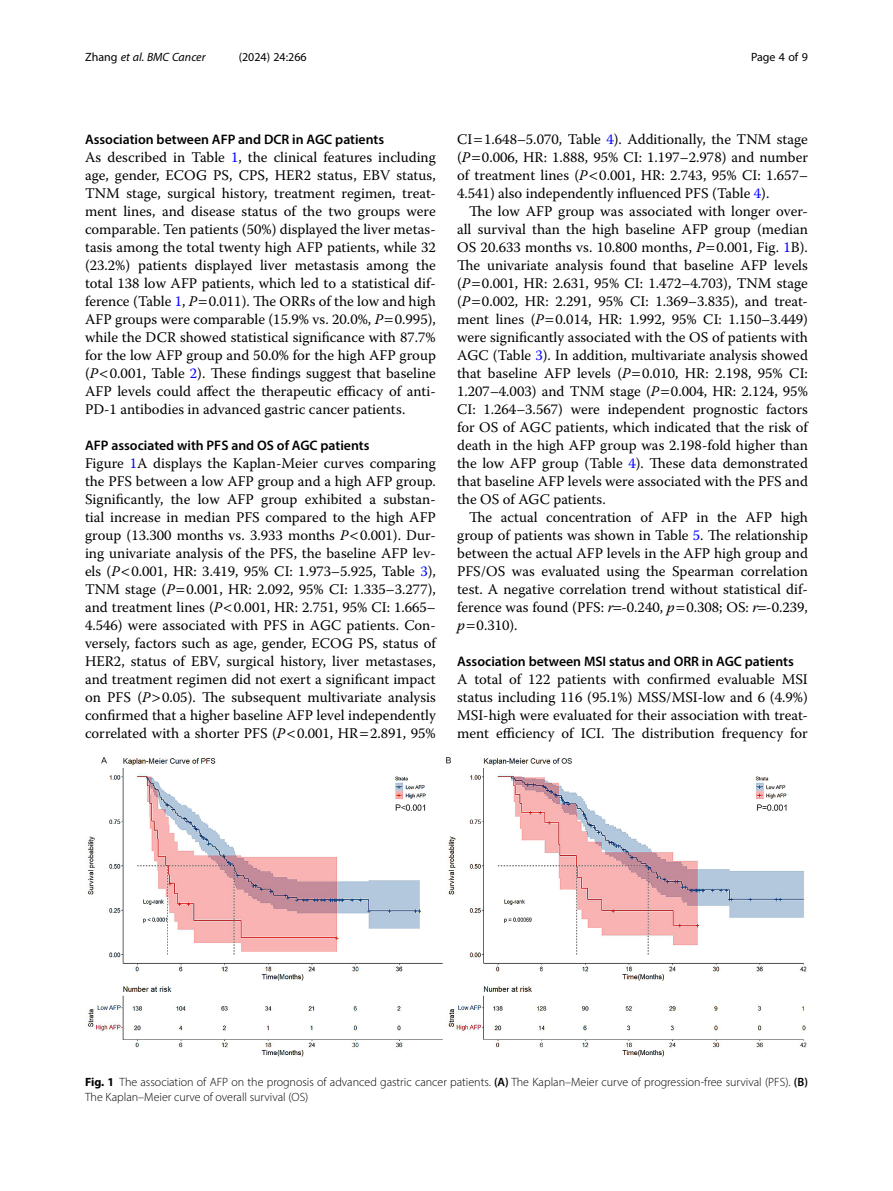
<style>
.page{position:relative;width:893px;height:1191px;background:#fff}
.page>*{position:absolute;margin:0;border:0;box-sizing:border-box;transform-origin:0 0}
.Body_Text{font:14.7px/18px "Warnock Pro";color:#000;text-align:justify}
.Body_Text_Indent{font:14.7px/18px "Warnock Pro";color:#000;text-align:justify}
.Head_2{font:600 13.8px "Myriad Pro";color:#000}
.Figure_Caption{font:300 12px/15px "Myriad Pro";color:#000}
.t1{font:12px "Myriad Pro";color:#000}
.t2{font:italic 12px "Myriad Pro";color:#000}
.s1{font-style:normal}
.s2{color:#00f}
.s3{font-style:italic}
.s4{font-weight:700}
.s5{font-weight:600}
</style>
<div class="page">
<img style="left:87px;top:757px;width:720px;height:300px">
<p class="t2" style="left:85px;top:50px;width:122px"><span class="s1">Zhang</span> et al. BMC Cancer</p>
<p class="t1" style="left:239px;top:50px;width:70px">(2024) 24:266</p>
<p class="t1" style="left:751px;top:50px;width:58px">Page 4 of 9</p>
<p class="Head_2" style="left:85px;top:131px;width:301px">Association between AFP and DCR in AGC patients</p>
<p class="Body_Text" style="left:85px;top:148px;width:352px">As described in Table <span class="s2">1</span>, the clinical features including age, gender, ECOG PS, CPS, HER2 status, EBV status, TNM stage, surgical history, treatment regimen, treat&shy;ment lines, and disease status of the two groups were comparable. Ten patients (50%) displayed the liver metas&shy;tasis among the total twenty high AFP patients, while 32 (23.2%) patients displayed liver metastasis among the total 138 low AFP patients, which led to a statistical dif&shy;ference (Table <span class="s2">1</span>, <span class="s3">P</span> 0.011). The ORRs of the low and high AFP groups were comparable (15.9% vs. 20.0%, <span class="s3">P</span> 0.995), while the DCR showed statistical significance with 87.7% for the low AFP group and 50.0% for the high AFP group (<span class="s3">P</span> 0.001, Table <span class="s2">2</span>). These findings suggest that baseline AFP levels could affect the therapeutic efficacy of anti-PD-1 antibodies in advanced gastric cancer patients.</p>
<p class="Head_2" style="left:85px;top:437px;width:286px">AFP associated with PFS and OS of AGC patients</p>
<p class="Body_Text" style="left:85px;top:454px;width:352px">Figure <span class="s2">1</span>A displays the Kaplan-Meier curves comparing the PFS between a low AFP group and a high AFP group.<br>Significantly, the low AFP group exhibited a substan&shy;tial increase in median PFS compared to the high AFP group (13.300 months vs. 3.933 months <span class="s3">P</span> 0.001). Dur&shy;ing univariate analysis of the PFS, the baseline AFP lev&shy;els (<span class="s3">P</span> 0.001, HR: 3.419, 95% CI: 1.973–5.925, Table <span class="s2">3</span>), TNM stage (<span class="s3">P</span> 0.001, HR: 2.092, 95% CI: 1.335–3.277), and treatment lines (<span class="s3">P</span> 0.001, HR: 2.751, 95% CI: 1.665– 4.546) were associated with PFS in AGC patients. Con&shy;versely, factors such as age, gender, ECOG PS, status of HER2, status of EBV, surgical history, liver metastases, and treatment regimen did not exert a significant impact on PFS (<span class="s3">P</span> 0.05). The subsequent multivariate analysis confirmed that a higher baseline AFP level independently correlated with a shorter PFS (<span class="s3">P</span> 0.001, HR 2.891, 95%</p>
<p class="Body_Text" style="left:457px;top:130px;width:352px">CI 1.648–5.070, Table <span class="s2">4</span>). Additionally, the TNM stage (<span class="s3">P</span> 0.006, HR: 1.888, 95% CI: 1.197–2.978) and number of treatment lines (<span class="s3">P</span> 0.001, HR: 2.743, 95% CI: 1.657– 4.541) also independently influenced PFS (Table <span class="s2">4</span>).</p>
<p class="Body_Text_Indent" style="left:457px;top:202px;width:352px;text-indent:12px">The low AFP group was associated with longer over&shy;all survival than the high baseline AFP group (median OS 20.633 months vs. 10.800 months, <span class="s3">P</span> 0.001, Fig. <span class="s2">1</span>B).<br>The univariate analysis found that baseline AFP levels (<span class="s3">P</span> 0.001, HR: 2.631, 95% CI: 1.472–4.703), TNM stage (<span class="s3">P</span> 0.002, HR: 2.291, 95% CI: 1.369–3.835), and treat&shy;ment lines (<span class="s3">P</span> 0.014, HR: 1.992, 95% CI: 1.150–3.449) were significantly associated with the OS of patients with AGC (Table <span class="s2">3</span>). In addition, multivariate analysis showed that baseline AFP levels (<span class="s3">P</span> 0.010, HR: 2.198, 95% CI:<br>1.207–4.003) and TNM stage (<span class="s3">P</span> 0.004, HR: 2.124, 95% CI: 1.264–3.567) were independent prognostic factors for OS of AGC patients, which indicated that the risk of death in the high AFP group was 2.198-fold higher than the low AFP group (Table <span class="s2">4</span>). These data demonstrated that baseline AFP levels were associated with the PFS and the OS of AGC patients.</p>
<p class="Body_Text_Indent" style="left:457px;top:508px;width:352px;text-indent:12px">The actual concentration of AFP in the AFP high group of patients was shown in Table <span class="s2">5</span>. The relationship between the actual AFP levels in the AFP high group and PFS/OS was evaluated using the Spearman correlation test. A negative correlation trend without statistical dif&shy;ference was found (PFS: <span class="s3">r</span> -0.240, <span class="s3">p</span> 0.308; OS: <span class="s3">r</span> -0.239, <span class="s3">p</span> 0.310).</p>
<p class="Head_2" style="left:457px;top:653px;width:338px">Association between MSI status and ORR in AGC patients</p>
<p class="Body_Text" style="left:457px;top:670px;width:352px">A total of 122 patients with confirmed evaluable MSI status including 116 (95.1%) MSS/MSI-low and 6 (4.9%)<br>MSI-high were evaluated for their association with treat&shy;ment efficiency of ICI. The distribution frequency for</p>
<p class="Figure_Caption" style="left:85px;top:1074px;width:724px"><span class="s4">Fig. 1</span> The association of AFP on the prognosis of advanced gastric cancer patients. <span class="s5">(A)</span> The Kaplan–Meier curve of progression-free survival (PFS). <span class="s5">(B)<br></span>The Kaplan–Meier curve of overall survival (OS)</p>
</div>
